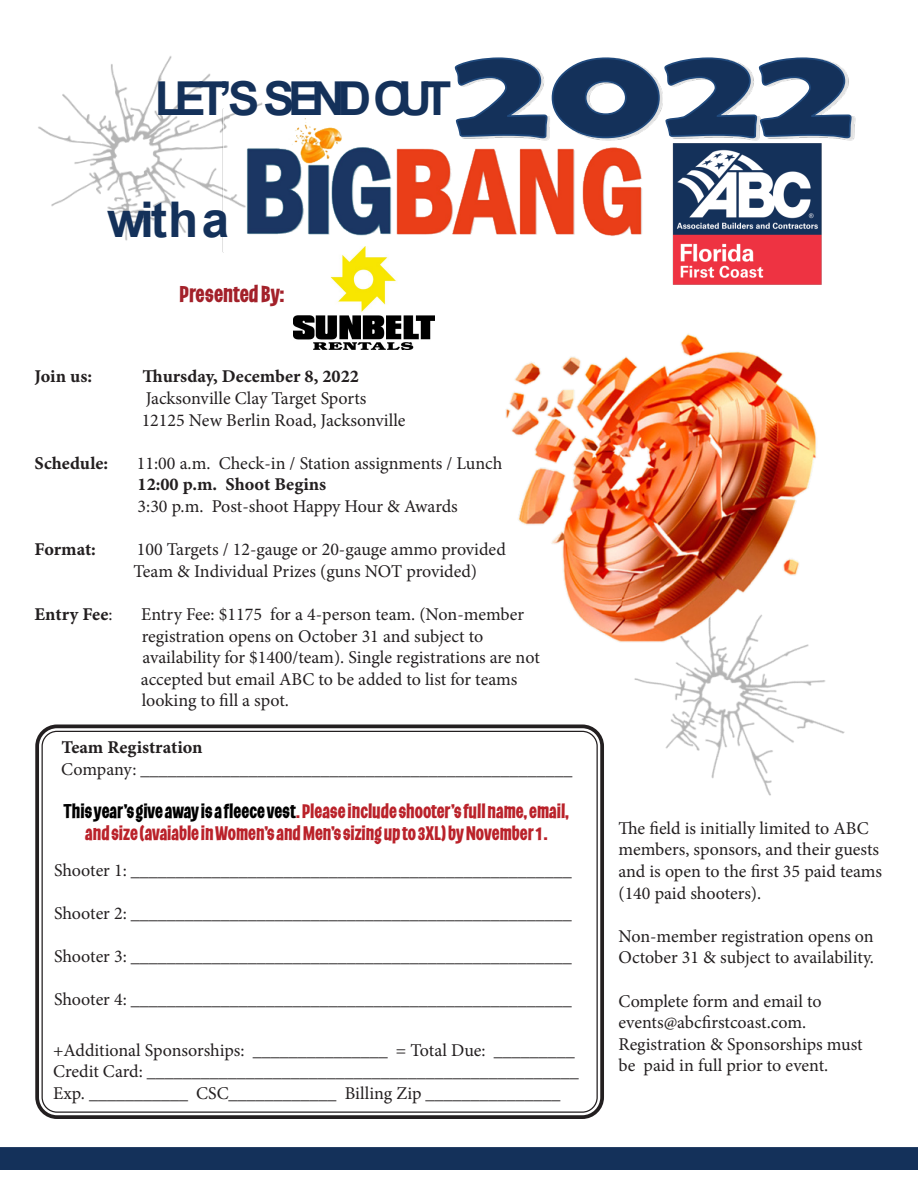
<style>
.page{position:relative;width:918px;height:1188px;background:#fff}
.page>*{position:absolute;margin:0;border:0;box-sizing:border-box;transform-origin:0 0}
.t1{font:700 49.2px "Arial";color:#14315a}
.t2{font:700 46.8px "Arial";letter-spacing:-.175em;color:#14315a}
.t3{font:21px "Barbieri";letter-spacing:.005em;color:#a3212a}
.t4{font:18px/21.6px "Minion Pro";color:#231f20}
.t5{font:18px/21.6px "Barbieri";color:#ba222a;text-align:center}
.t6{font:18px "Minion Pro Bold Capt";color:#231f20}
.s1{font-family:"Minion Pro Bold Capt"}
.s2{font-family:"Minion Pro"}
.s3{color:#000}
</style>
<div class="page">
<img style="left:38px;top:56px;width:225px;height:197px">
<img style="left:222px;top:109px;width:413px;height:143px">
<svg style="left:454px;top:57px;width:398px;height:82px"></svg>
<img style="left:635px;top:117px;width:221px;height:168px">
<img style="left:581px;top:681px;width:264px;height:115px">
<img style="left:505px;top:334px;width:320px;height:347px">
<div style="left:35px;top:724px;width:569px;height:395px;border:4px solid #231f20;border-radius:20px"></div>
<div style="left:0;top:1147px;width:918px;height:23px;background:#14315a"></div>
<img style="left:293px;top:246px;width:142px;height:103px">
<p class="t2" style="left:155px;top:66px;width:298px">LET’S SEND OUT</p>
<p class="t1" style="left:107px;top:185px;width:124px">with a</p>
<p class="t3" style="left:179px;top:281px;width:107px">Presented By:</p>
<p class="t6" style="left:35px;top:364px;width:59px">Join us:</p>
<p class="t4" style="left:142px;top:366px;width:265px"><span class="s1">Thursday, December 8, 2022<br></span>Jacksonville Clay Target Sports<br>12125 New Berlin Road, Jacksonville</p>
<p class="t6" style="left:35px;top:450px;width:75px">Schedule:</p>
<p class="t4" style="left:137px;top:452px;width:367px">11:00 a.m. Check-in / Station assignments / Lunch</p>
<p class="t6" style="left:138px;top:472px;width:190px">12:00 p.m. Shoot Begins</p>
<p class="t4" style="left:138px;top:496px;width:322px">3:30 p.m. Post-shoot Happy Hour &amp; Awards</p>
<p class="t6" style="left:35px;top:537px;width:63px">Format:</p>
<p class="t4" style="left:137px;top:539px;width:371px">100 Targets / 12-gauge or 20-gauge ammo provided</p>
<p class="t4" style="left:134px;top:560px;width:345px">Team &amp; Individual Prizes (guns NOT provided)</p>
<p class="t6" style="left:35px;top:601px;width:80px">Entry Fee<span class="s2">:</span></p>
<p class="t4" style="left:141px;top:604px;width:401px">Entry Fee: $1175 for a 4-person team. (Non-member registration opens on October 31 and subject to availability for $1400/team). Single registrations are not accepted but email ABC to be added to list for teams looking to fill a spot.</p>
<p class="t4" style="left:61px;top:737px;width:513px"><span class="s1">Team Registration<br></span>Company: ________________________________________________</p>
<p class="t5" style="left:64px;top:800px;width:507px"><span class="s3">This year’s give away is a fleece vest</span>. Please include shooter’s full name, email, and size (avaiable in Women’s and Men’s sizing up to 3XL) by November 1 .</p>
<p class="t4" style="left:54px;top:859px;width:519px">Shooter 1: _________________________________________________</p>
<p class="t4" style="left:54px;top:902px;width:519px">Shooter 2: _________________________________________________</p>
<p class="t4" style="left:54px;top:946px;width:519px">Shooter 3: _________________________________________________</p>
<p class="t4" style="left:54px;top:989px;width:519px">Shooter 4: _________________________________________________</p>
<p class="t4" style="left:53px;top:1039px;width:527px">+Additional Sponsorships: _______________ = Total Due: _________<br>Credit Card: ________________________________________________</p>
<p class="t4" style="left:53px;top:1082px;width:509px">Exp. ___________ CSC____________ Billing Zip _______________</p>
<p class="t4" style="left:618px;top:817px;width:265px">The field is initially limited to ABC members, sponsors, and their guests and is open to the first 35 paid teams (140 paid shooters).</p>
<p class="t4" style="left:618px;top:925px;width:257px">Non-member registration opens on<br>October 31 &amp; subject to availability.</p>
<p class="t4" style="left:618px;top:990px;width:246px">Complete form and email to events@abcfirstcoast.com.<br>Registration &amp; Sponsorships must be paid in full prior to event.</p>
</div>
